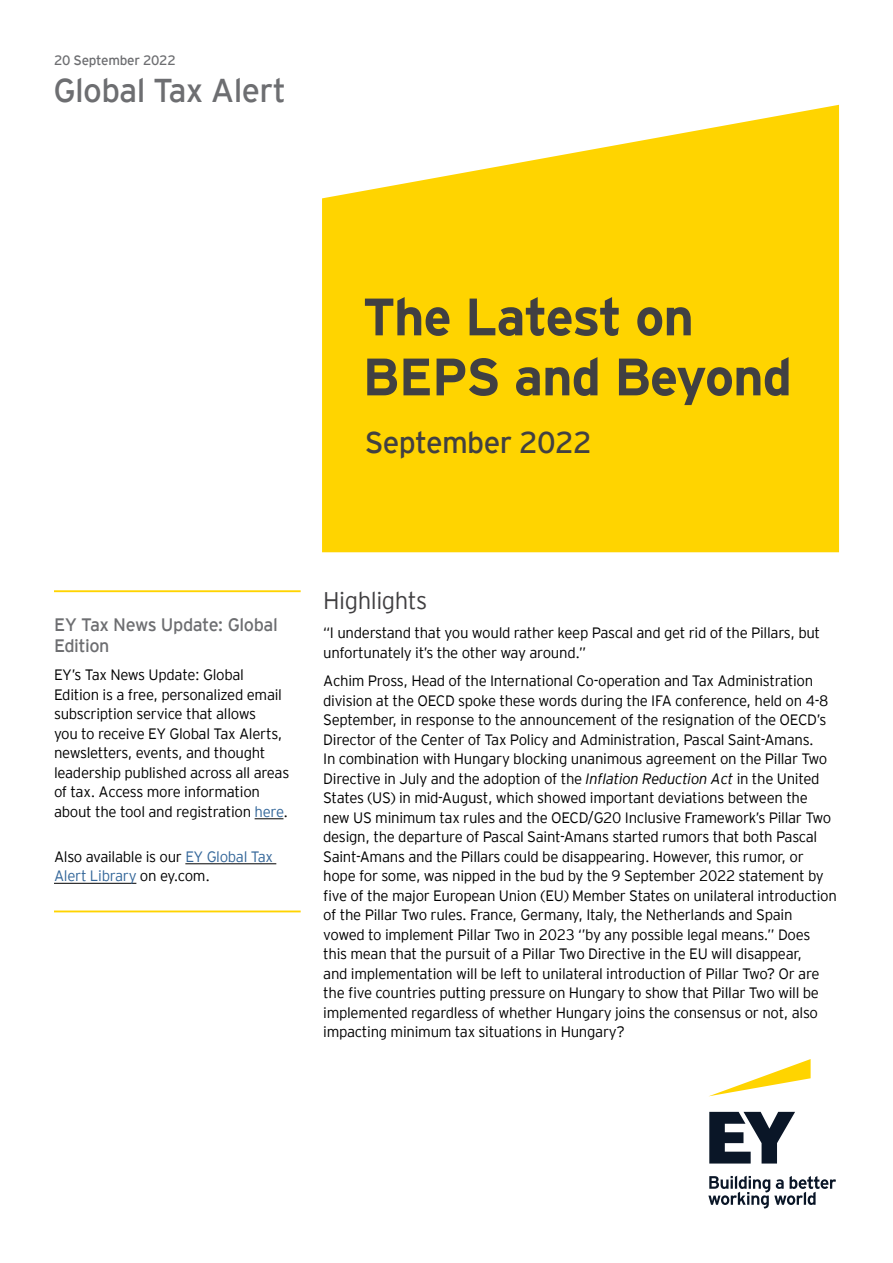
<style>
.page{position:relative;width:893px;height:1263px;background:#fff}
.page>*{position:absolute;margin:0;border:0;box-sizing:border-box;transform-origin:0 0}
.t1{font:700 52.5px/60px "EY Interstate";letter-spacing:-.02em;color:#414042}
.t2{font:33px "EY Interstate";letter-spacing:-.02em;color:#6d6e71}
.t3{font:30px "EY Interstate";letter-spacing:-.02em;color:#414042}
.t4{font:300 24px "EY Interstate";letter-spacing:-.02em;color:#414042}
.t5{font:18px/21px "EY Interstate";letter-spacing:-.025em;color:#6d6e71}
.t6{font:300 15px/19.5px "EY Interstate";letter-spacing:-.02em;color:#000}
.t7{font:13.5px "EY Interstate";letter-spacing:-.02em;color:#6d6e71}
.s1{color:#369}
.s2{font-style:italic}
</style>
<div class="page">
<svg style="left:322px;top:105px;width:517px;height:447px;background:#ffd81a"></svg>
<hr style="left:54px;top:590px;width:247px;height:2px;background:#ffd400">
<svg style="left:255px;top:818px;width:28px;height:1px"></svg>
<hr style="left:185px;top:863px;width:91px;height:1px;background:#000">
<hr style="left:54px;top:883px;width:82px;height:1px;background:#000">
<hr style="left:54px;top:910px;width:247px;height:2px;background:#ffd400">
<svg style="left:709px;top:1059px;width:102px;height:37px"></svg>
<svg style="left:708px;top:1112px;width:128px;height:96px"></svg>
<p class="t7" style="left:54px;top:50px;width:123px">20 September 2022</p>
<h2 class="t2" style="left:53px;top:67px;width:234px">Global Tax Alert</h2>
<h1 class="t1" style="left:363px;top:283px;width:431px">The Latest on<br>BEPS and Beyond</h1>
<h3 class="t3" style="left:365px;top:421px;width:228px">September 2022</h3>
<p class="t5" style="left:54px;top:613px;width:225px">EY Tax News Update: Global<br>Edition</p>
<p class="t6" style="left:54px;top:664px;width:237px">EY’s Tax News Update: Global Edition is a free, personalized email subscription service that allows<br>you to receive EY Global Tax Alerts, newsletters, events, and thought leadership published across all areas of tax. Access more information about the tool and registration <span class="s1">here</span>.</p>
<p class="t6" style="left:54px;top:846px;width:221px">Also available is our <span class="s1">EY Global Tax<br>Alert Library</span> on ey.com.</p>
<h3 class="t4" style="left:323px;top:584px;width:106px">Highlights</h3>
<p class="t6" style="left:323px;top:622px;width:498px">“I understand that you would rather keep Pascal and get rid of the Pillars, but unfortunately it’s the other way around.”</p>
<p class="t6" style="left:323px;top:670px;width:515px">Achim Pross, Head of the International Co-operation and Tax Administration division at the OECD spoke these words during the IFA conference, held on 4-8<br>September, in response to the announcement of the resignation of the OECD’s Director of the Center of Tax Policy and Administration, Pascal Saint-Amans.<br>In combination with Hungary blocking unanimous agreement on the Pillar Two Directive in July and the adoption of the <span class="s2">Inflation Reduction Act</span> in the United States (US) in mid-August, which showed important deviations between the new US minimum tax rules and the OECD/G20 Inclusive Framework’s Pillar Two design, the departure of Pascal Saint-Amans started rumors that both Pascal Saint-Amans and the Pillars could be disappearing. However, this rumor, or hope for some, was nipped in the bud by the 9 September 2022 statement by five of the major European Union (EU) Member States on unilateral introduction of the Pillar Two rules. France, Germany, Italy, the Netherlands and Spain vowed to implement Pillar Two in 2023 ‘’by any possible legal means.’’ Does this mean that the pursuit of a Pillar Two Directive in the EU will disappear,<br>and implementation will be left to unilateral introduction of Pillar Two? Or are the five countries putting pressure on Hungary to show that Pillar Two will be implemented regardless of whether Hungary joins the consensus or not, also impacting minimum tax situations in Hungary?</p>
</div>
